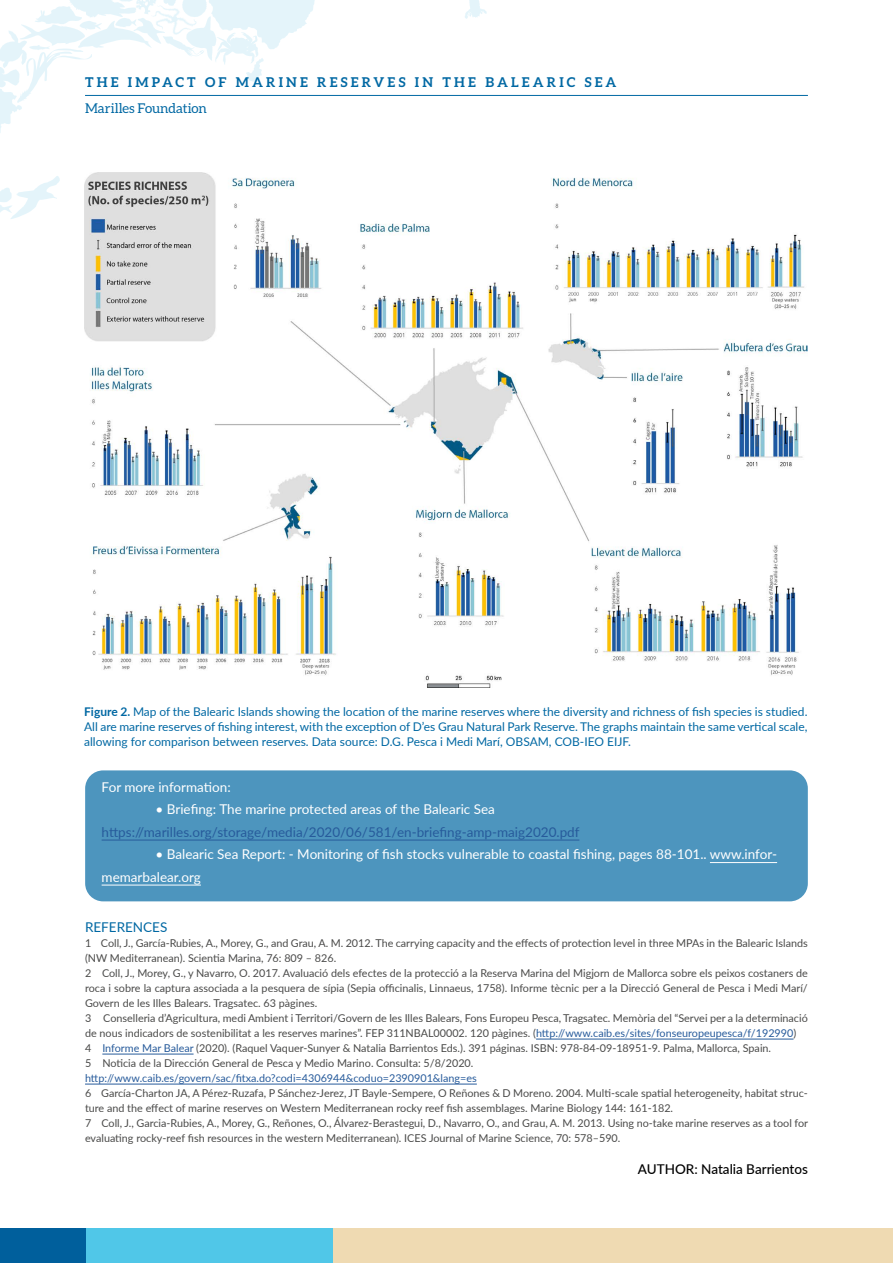
<style>
.page{position:relative;width:893px;height:1263px;background:#fff}
.page>*{position:absolute;margin:0;border:0;box-sizing:border-box;transform-origin:0 0}
.t1{font:13.5px/22.5px "Lato";color:#fff}
.t2{font:13.5px "Lato";color:#275b9b}
.t3{font:700 13.5px "Aleo";letter-spacing:.235em;color:#0068a3}
.t4{font:500 13.5px "Lato";color:#000}
.t5{font:13.5px "Aleo";color:#0068a3}
.t6{font:13.5px "Lato";color:#0068a3}
.t7{font:12px/15px "Lato";color:#0068a3;text-align:justify}
.t8{font:10.8px/15px "Lato";color:#4a4a49}
.t9{font:10.8px "Lato";color:#275b9b}
.s1{font-weight:700}
.s2{color:#275b9b}
</style>
<div class="page">
<svg style="left:465px;top:0;width:22px;height:19px"></svg>
<svg style="left:0;top:0;width:346px;height:219px"></svg>
<hr style="left:85px;top:95px;width:723px;height:1px;background:#0068a3">
<div style="left:85px;top:1229px;width:248px;height:34px;background:#50c7e8"></div>
<div style="left:333px;top:1229px;width:560px;height:34px;background:#efdab2"></div>
<div style="left:0;top:1229px;width:85px;height:34px;background:#005f9c"></div>
<div style="left:85px;top:770px;width:723px;height:131px;background:#4d95be;border-radius:18px"></div>
<img style="left:84px;top:172px;width:724px;height:516px">
<hr style="left:536px;top:1039px;width:257px;height:1px;background:#275b9b">
<hr style="left:102px;top:1054px;width:92px;height:1px;background:#275b9b">
<hr style="left:85px;top:1084px;width:392px;height:1px;background:#275b9b">
<hr style="left:102px;top:840px;width:477px;height:1px;background:#275b9b">
<hr style="left:710px;top:862px;width:67px;height:1px;background:#fff">
<hr style="left:102px;top:885px;width:99px;height:1px;background:#fff">
<p class="t3" style="left:85px;top:74px;width:533px">THE IMPACT OF MARINE RESERVES IN THE BALEARIC SEA</p>
<p class="t5" style="left:85px;top:100px;width:123px">Marilles Foundation</p>
<p class="t7" style="left:84px;top:704px;width:725px"><span class="s1">Figure 2.</span> Map of the Balearic Islands showing the location of the marine reserves where the diversity and richness of fish species is studied.<br>All are marine reserves of fishing interest, with the exception of D’es Grau Natural Park Reserve. The graphs maintain the same vertical scale, allowing for comparison between reserves. Data source: D.G. Pesca i Medi Marí, OBSAM, COB-IEO EIJF.</p>
<p class="t1" style="left:102px;top:775px;width:131px">For more information:</p>
<p class="t1" style="left:156px;top:798px;width:341px">• Briefing: The marine protected areas of the Balearic Sea</p>
<p class="t2" style="left:102px;top:822px;width:479px">https://marilles.org/storage/media/2020/06/581/en-briefing-amp-maig2020.pdf</p>
<p class="t1" style="left:102px;top:843px;width:677px;text-indent:54px">• Balearic Sea Report: - Monitoring of fish stocks vulnerable to coastal fishing, pages 88-101.. www.infor&shy;memarbalear.org</p>
<p class="t6" style="left:85px;top:917px;width:84px">REFERENCES</p>
<p class="t8" style="left:85px;top:935px;width:724px">1 Coll, J., García-Rubies, A., Morey, G., and Grau, A. M. 2012. The carrying capacity and the effects of protection level in three MPAs in the Balearic Islands (NW Mediterranean). Scientia Marina, 76: 809 – 826.<br>2 Coll, J., Morey, G., y Navarro, O. 2017. Avaluació dels efectes de la protecció a la Reserva Marina del Migjorn de Mallorca sobre els peixos costaners de roca i sobre la captura associada a la pesquera de sípia (Sepia officinalis, Linnaeus, 1758). Informe tècnic per a la Direcció General de Pesca i Medi Marí/ Govern de les Illes Balears. Tragsatec. 63 pàgines.<br>3 Conselleria d’Agricultura, medi Ambient i Territori/Govern de les Illes Balears, Fons Europeu Pesca, Tragsatec. Memòria del “Servei per a la determinació de nous indicadors de sostenibilitat a les reserves marines”. FEP 311NBAL00002. 120 pàgines. (<span class="s2">http://www.caib.es/sites/fonseuropeupesca/f/192990</span>)<br>4 <span class="s2">Informe Mar Balear</span> (2020). (Raquel Vaquer-Sunyer &amp; Natalia Barrientos Eds.). 391 páginas. ISBN: 978-84-09-18951-9. Palma, Mallorca, Spain.<br>5 Noticia de la Dirección General de Pesca y Medio Marino. Consulta: 5/8/2020.</p>
<p class="t9" style="left:85px;top:1070px;width:393px">http://www.caib.es/govern/sac/fitxa.do?codi=4306944&amp;coduo=2390901&amp;lang=es</p>
<p class="t8" style="left:85px;top:1085px;width:725px">6 García-Charton JA, A Pérez-Ruzafa, P Sánchez-Jerez, JT Bayle-Sempere, O Reñones &amp; D Moreno. 2004. Multi-scale spatial heterogeneity, habitat struc&shy;ture and the effect of marine reserves on Western Mediterranean rocky reef fish assemblages. Marine Biology 144: 161-182.<br>7 Coll, J., Garcia-Rubies, A., Morey, G., Reñones, O., Álvarez-Berastegui, D., Navarro, O., and Grau, A. M. 2013. Using no-take marine reserves as a tool for evaluating rocky-reef fish resources in the western Mediterranean). ICES Journal of Marine Science, 70: 578–590.</p>
<p class="t4" style="left:638px;top:1159px;width:172px">AUTHOR: Natalia Barrientos</p>
</div>
